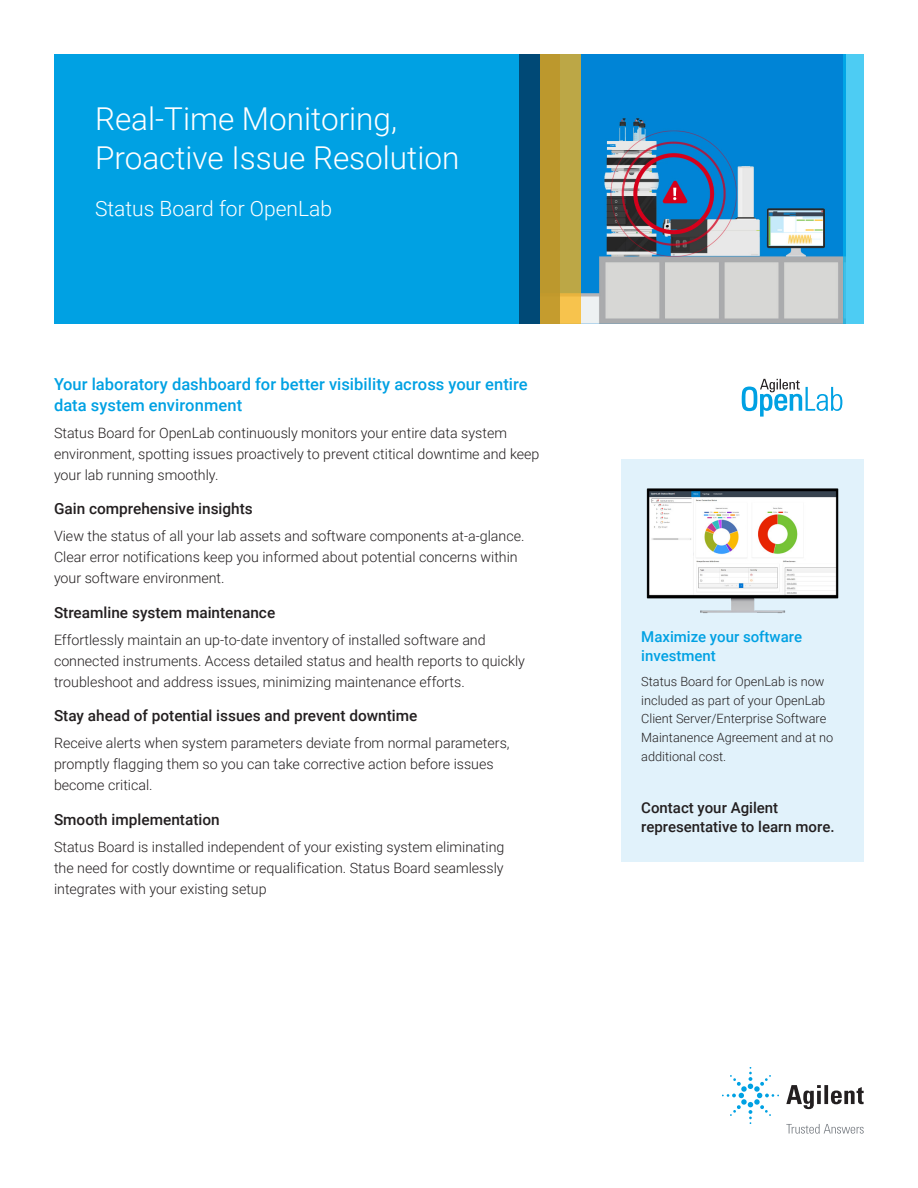
<style>
.page{position:relative;width:918px;height:1188px;background:#fff}
.page>*{position:absolute;margin:0;border:0;box-sizing:border-box;transform-origin:0 0}
.FLYER_front_photo_head_white{font:300 31.5px/39px "Roboto";color:#fff}
.FLYER_front_photo_subhead_white{font:300 21px "Roboto";color:#fff}
.FLYER_subhead_blue{font:500 16.5px/21px "Roboto";letter-spacing:.005em;color:#00a1e3}
.Secondary_subhead{font:500 15.3px "Roboto";color:#231f20}
.FLYER_Promo_Box_CTA{font:500 15px/18.8px "Roboto";color:#231f20}
.FLYER_Promo_Box_subhead_blue{font:500 15px/18.8px "Roboto";color:#00a1e3}
.FLYER_text_black{font:300 14.25px/21px "Roboto";color:#231f20}
.FLYER_Promo_Box_text_black{font:300 12.75px/18.8px "Roboto";color:#231f20}
</style>
<div class="page">
<div style="left:621px;top:459px;width:243px;height:403px;background:#e1f2fb"></div>
<img style="left:646px;top:488px;width:193px;height:125px">
<div style="left:54px;top:54px;width:486px;height:270px;background:#00a1e3"></div>
<img style="left:580px;top:54px;width:264px;height:269px">
<div style="left:844px;top:54px;width:20px;height:270px;background:#4dccf3"></div>
<div style="left:520px;top:54px;width:40px;height:270px;background:#004976"></div>
<svg style="left:540px;top:54px;width:40px;height:270px;background:#bfa139"></svg>
<svg style="left:742px;top:379px;width:100px;height:38px"></svg>
<svg style="left:786px;top:1085px;width:78px;height:24px"></svg>
<svg style="left:722px;top:1067px;width:57px;height:57px"></svg>
<svg style="left:786px;top:1124px;width:78px;height:10px"></svg>
<p class="FLYER_front_photo_head_white" style="left:95px;top:99px;width:366px">Real-Time Monitoring,<br>Proactive Issue Resolution</p>
<p class="FLYER_front_photo_subhead_white" style="left:95px;top:194px;width:239px">Status Board for OpenLab</p>
<p class="FLYER_subhead_blue" style="left:54px;top:373px;width:475px">Your laboratory dashboard for better visibility across your entire data system environment</p>
<p class="FLYER_text_black" style="left:54px;top:422px;width:487px">Status Board for OpenLab continuously monitors your entire data system environment, spotting issues proactively to prevent ctitical downtime and keep your lab running smoothly.</p>
<p class="Secondary_subhead" style="left:54px;top:498px;width:200px">Gain comprehensive insights</p>
<p class="FLYER_text_black" style="left:54px;top:525px;width:472px">View the status of all your lab assets and software components at-a-glance.<br>Clear error notifications keep you informed about potential concerns within your software environment.</p>
<p class="Secondary_subhead" style="left:54px;top:602px;width:223px">Streamline system maintenance</p>
<p class="FLYER_text_black" style="left:54px;top:629px;width:473px">Effortlessly maintain an up-to-date inventory of installed software and connected instruments. Access detailed status and health reports to quickly troubleshoot and address issues, minimizing maintenance efforts.</p>
<p class="Secondary_subhead" style="left:54px;top:705px;width:365px">Stay ahead of potential issues and prevent downtime</p>
<p class="FLYER_text_black" style="left:54px;top:732px;width:457px">Receive alerts when system parameters deviate from normal parameters, promptly flagging them so you can take corrective action before issues become critical.</p>
<p class="Secondary_subhead" style="left:54px;top:809px;width:167px">Smooth implementation</p>
<p class="FLYER_text_black" style="left:54px;top:836px;width:452px;text-align:justify">Status Board is installed independent of your existing system eliminating the need for costly downtime or requalification. Status Board seamlessly integrates with your existing setup</p>
<p class="FLYER_Promo_Box_subhead_blue" style="left:641px;top:627px;width:162px">Maximize your software investment</p>
<p class="FLYER_Promo_Box_text_black" style="left:641px;top:672px;width:194px">Status Board for OpenLab is now included as part of your OpenLab<br>Client Server/Enterprise Software<br>Maintanence Agreement and at no additional cost.</p>
<p class="FLYER_Promo_Box_CTA" style="left:641px;top:798px;width:195px">Contact your Agilent representative to learn more.</p>
</div>
